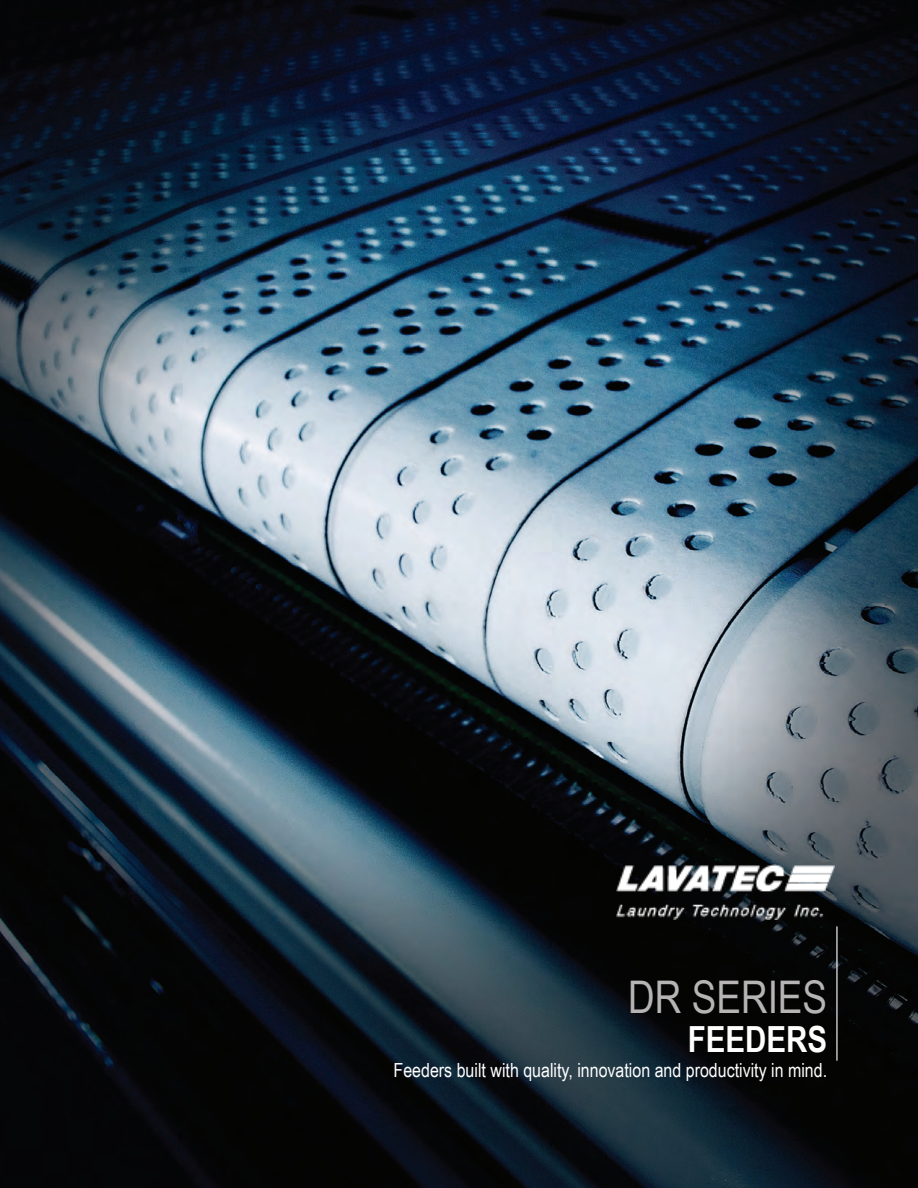
<style>
.page{position:relative;width:918px;height:1188px;background:#fff}
.page>*{position:absolute;margin:0;border:0;box-sizing:border-box;transform-origin:0 0}
.t1{font:45px "Arial Narrow";color:#b6b4b5}
.t2{font:700 36px "Arial Narrow";color:#fff}
.t3{font:19.5px "Arial Narrow";color:#fff}
</style>
<div class="page">
<img style="left:0;top:0;width:918px;height:1188px">
<hr style="left:836px;top:926px;width:2px;height:135px;background:#fff">
<img style="left:617px;top:864px;width:217px;height:56px">
<h1 class="t1" style="left:628px;top:971px;width:200px">DR SERIES</h1>
<h2 class="t2" style="left:688px;top:1018px;width:141px">FEEDERS</h2>
<p class="t3" style="left:394px;top:1059px;width:435px">Feeders built with quality, innovation and productivity in mind.</p>
</div>
